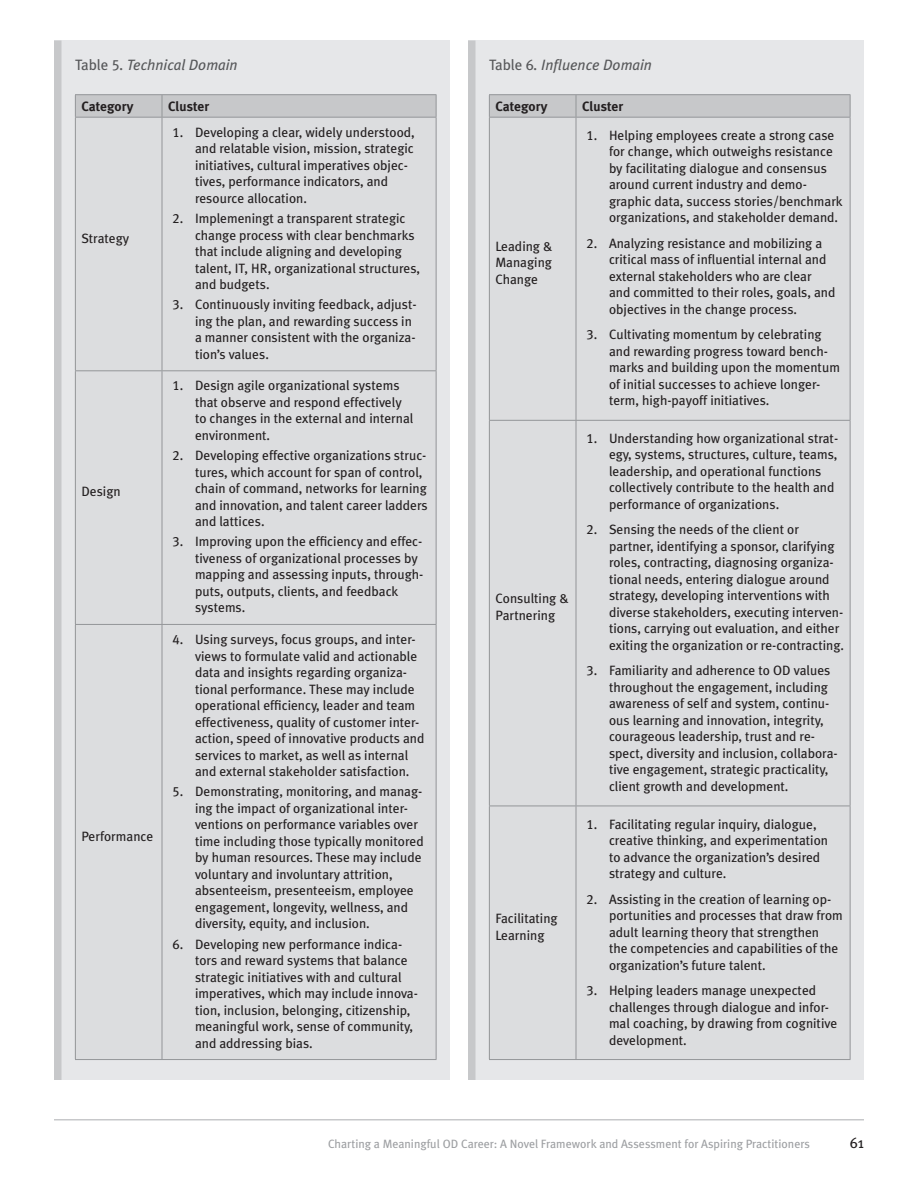
<style>
.page{position:relative;width:918px;height:1188px;background:#fff}
.page>*{position:absolute;margin:0;border:0;box-sizing:border-box;transform-origin:0 0}
.Table_title{font:italic 15px "Meta Plus";color:#57585a}
.t1{font:15px "Meta Plus";color:#231f20}
.Figure_text{font:13.5px/16.5px "Meta Plus";color:#231f20}
.Figure_text-2{font:700 13.5px "Meta Plus";color:#231f20}
.Footer__odd{font:12px "Meta Plus";color:#9d9fa2}
.s1{font-style:normal}
.s2{font-family:"Meta Plus Book Caps";font-style:normal}
.s3{font-family:"Meta Plus Book Caps"}
</style>
<div class="page">
<hr style="left:54px;top:1119px;width:810px;height:1px;background:#c7c8ca">
<div style="left:54px;top:40px;width:396px;height:1040px;background:#e6e7e9"></div>
<div style="left:76px;top:118px;width:360px;height:941px;background:#dcdddf"></div>
<hr style="left:75px;top:94px;width:87px;height:1px;background:#939598">
<hr style="left:162px;top:94px;width:274px;height:1px;background:#939598">
<svg style="left:75px;top:95px;width:362px;height:22px;background:#c5c6c8"></svg>
<hr style="left:75px;top:117px;width:87px;height:1px;background:#939598">
<hr style="left:75px;top:118px;width:1px;height:252px;background:#939598">
<hr style="left:162px;top:117px;width:274px;height:1px;background:#939598">
<hr style="left:162px;top:118px;width:1px;height:252px;background:#939598">
<hr style="left:436px;top:118px;width:1px;height:252px;background:#939598">
<hr style="left:75px;top:370px;width:87px;height:1px;background:#939598">
<hr style="left:75px;top:371px;width:1px;height:253px;background:#939598">
<hr style="left:162px;top:370px;width:274px;height:1px;background:#939598">
<hr style="left:162px;top:371px;width:1px;height:253px;background:#939598">
<hr style="left:436px;top:371px;width:1px;height:253px;background:#939598">
<hr style="left:75px;top:624px;width:87px;height:1px;background:#939598">
<hr style="left:75px;top:625px;width:1px;height:434px;background:#939598">
<hr style="left:162px;top:624px;width:274px;height:1px;background:#939598">
<hr style="left:162px;top:625px;width:1px;height:434px;background:#939598">
<hr style="left:436px;top:625px;width:1px;height:434px;background:#939598">
<hr style="left:75px;top:1059px;width:87px;height:1px;background:#939598">
<hr style="left:162px;top:1059px;width:274px;height:1px;background:#939598">
<div style="left:54px;top:40px;width:8px;height:1040px;background:#c7c8ca"></div>
<div style="left:468px;top:40px;width:396px;height:1040px;background:#e6e7e9"></div>
<div style="left:490px;top:118px;width:360px;height:941px;background:#dcdddf"></div>
<hr style="left:489px;top:94px;width:87px;height:1px;background:#939598">
<hr style="left:576px;top:94px;width:274px;height:1px;background:#939598">
<svg style="left:489px;top:95px;width:362px;height:22px;background:#c5c6c8"></svg>
<hr style="left:489px;top:117px;width:87px;height:1px;background:#939598">
<hr style="left:489px;top:118px;width:1px;height:302px;background:#939598">
<hr style="left:576px;top:117px;width:274px;height:1px;background:#939598">
<hr style="left:576px;top:118px;width:1px;height:302px;background:#939598">
<hr style="left:850px;top:118px;width:1px;height:302px;background:#939598">
<hr style="left:489px;top:420px;width:87px;height:1px;background:#939598">
<hr style="left:489px;top:421px;width:1px;height:385px;background:#939598">
<hr style="left:576px;top:420px;width:274px;height:1px;background:#939598">
<hr style="left:576px;top:421px;width:1px;height:385px;background:#939598">
<hr style="left:850px;top:421px;width:1px;height:385px;background:#939598">
<hr style="left:489px;top:806px;width:87px;height:1px;background:#939598">
<hr style="left:489px;top:806px;width:1px;height:253px;background:#939598">
<hr style="left:576px;top:806px;width:274px;height:1px;background:#939598">
<hr style="left:576px;top:806px;width:1px;height:253px;background:#939598">
<hr style="left:850px;top:806px;width:1px;height:253px;background:#939598">
<hr style="left:489px;top:1059px;width:87px;height:1px;background:#939598">
<hr style="left:576px;top:1059px;width:274px;height:1px;background:#939598">
<div style="left:468px;top:40px;width:8px;height:1040px;background:#c7c8ca"></div>
<p class="Table_title" style="left:75px;top:56px;width:164px"><span class="s1">Table</span> <span class="s2">5</span>. Technical Domain</p>
<p class="Figure_text-2" style="left:81px;top:99px;width:54px">Category</p>
<p class="Figure_text-2" style="left:168px;top:99px;width:43px">Cluster</p>
<p class="Figure_text" style="left:81px;top:229px;width:49px">Strategy</p>
<p class="Figure_text" style="left:81px;top:483px;width:41px">Design</p>
<p class="Figure_text" style="left:81px;top:827px;width:73px">Performance</p>
<p class="Figure_text" style="left:195px;top:124px;width:221px;text-indent:-22px"><span class="s3">1.</span> Developing a clear, widely understood, and relatable vision, mission, strategic initiatives, cultural imperatives objec&shy;tives, performance indicators, and resource allocation.</p>
<p class="Figure_text" style="left:195px;top:210px;width:227px;text-indent:-22px"><span class="s3">2.</span> Implemeningt a transparent strategic change process with clear benchmarks that include aligning and developing talent, IT, HR, organizational structures, and budgets.</p>
<p class="Figure_text" style="left:195px;top:296px;width:223px;text-indent:-22px"><span class="s3">3.</span> Continuously inviting feedback, adjust&shy;ing the plan, and rewarding success in a manner consistent with the organiza&shy;tion’s values.</p>
<p class="Figure_text" style="left:195px;top:377px;width:220px;text-indent:-22px"><span class="s3">1.</span> Design agile organizational systems that observe and respond effectively to changes in the external and internal environment.</p>
<p class="Figure_text" style="left:195px;top:447px;width:234px;text-indent:-22px"><span class="s3">2.</span> Developing effective organizations struc&shy;tures, which account for span of control, chain of command, networks for learning and innovation, and talent career ladders and lattices.</p>
<p class="Figure_text" style="left:195px;top:533px;width:230px;text-indent:-22px"><span class="s3">3.</span> Improving upon the efficiency and effec&shy;tiveness of organizational processes by mapping and assessing inputs, through&shy;puts, outputs, clients, and feedback systems.</p>
<p class="Figure_text" style="left:195px;top:631px;width:231px;text-indent:-22px"><span class="s3">4.</span> Using surveys, focus groups, and inter&shy;views to formulate valid and actionable data and insights regarding organiza&shy;tional performance. These may include operational efficiency, leader and team effectiveness, quality of customer inter&shy;action, speed of innovative products and services to market, as well as internal and external stakeholder satisfaction.</p>
<p class="Figure_text" style="left:195px;top:783px;width:230px;text-indent:-22px"><span class="s3">5.</span> Demonstrating, monitoring, and manag&shy;ing the impact of organizational inter&shy;ventions on performance variables over time including those typically monitored by human resources. These may include voluntary and involuntary attrition, absenteeism, presenteeism, employee engagement, longevity, wellness, and diversity, equity, and inclusion.</p>
<p class="Figure_text" style="left:195px;top:935px;width:225px;text-indent:-22px"><span class="s3">6.</span> Developing new performance indica&shy;tors and reward systems that balance strategic initiatives with and cultural imperatives, which may include innova&shy;tion, inclusion, belonging, citizenship, meaningful work, sense of community, and addressing bias.</p>
<p class="Table_title" style="left:489px;top:56px;width:165px"><span class="s1">Table</span> <span class="s2">6</span>. Influence Domain</p>
<p class="Figure_text-2" style="left:495px;top:99px;width:54px">Category</p>
<p class="Figure_text-2" style="left:582px;top:99px;width:43px">Cluster</p>
<p class="Figure_text" style="left:495px;top:238px;width:59px;text-align:justify">Leading &amp; Managing Change</p>
<p class="Figure_text" style="left:495px;top:590px;width:75px">Consulting &amp;<br>Partnering</p>
<p class="Figure_text" style="left:495px;top:910px;width:64px">Facilitating<br>Learning</p>
<p class="Figure_text" style="left:609px;top:127px;width:235px;text-indent:-22px"><span class="s3">1.</span> Helping employees create a strong case for change, which outweighs resistance by facilitating dialogue and consensus around current industry and demo&shy;graphic data, success stories/benchmark organizations, and stakeholder demand.</p>
<p class="Figure_text" style="left:609px;top:235px;width:228px;text-indent:-22px"><span class="s3">2.</span> Analyzing resistance and mobilizing a critical mass of influential internal and external stakeholders who are clear and committed to their roles, goals, and objectives in the change process.</p>
<p class="Figure_text" style="left:609px;top:326px;width:232px;text-indent:-22px"><span class="s3">3.</span> Cultivating momentum by celebrating and rewarding progress toward bench&shy;marks and building upon the momentum of initial successes to achieve longer&shy;term, high-payoff initiatives.</p>
<p class="Figure_text" style="left:609px;top:430px;width:231px;text-indent:-22px"><span class="s3">1.</span> Understanding how organizational strat&shy;egy, systems, structures, culture, teams, leadership, and operational functions collectively contribute to the health and performance of organizations.</p>
<p class="Figure_text" style="left:609px;top:521px;width:237px;text-indent:-22px"><span class="s3">2.</span> Sensing the needs of the client or partner, identifying a sponsor, clarifying roles, contracting, diagnosing organiza&shy;tional needs, entering dialogue around strategy, developing interventions with diverse stakeholders, executing interven&shy;tions, carrying out evaluation, and either exiting the organization or re-contracting.</p>
<p class="Figure_text" style="left:609px;top:662px;width:230px;text-indent:-22px"><span class="s3">3.</span> Familiarity and adherence to OD values throughout the engagement, including awareness of self and system, continu&shy;ous learning and innovation, integrity, courageous leadership, trust and re&shy;spect, diversity and inclusion, collabora&shy;tive engagement, strategic practicality, client growth and development.</p>
<p class="Figure_text" style="left:609px;top:815px;width:221px;text-indent:-22px"><span class="s3">1.</span> Facilitating regular inquiry, dialogue, creative thinking, and experimentation to advance the organization’s desired strategy and culture.</p>
<p class="Figure_text" style="left:609px;top:890px;width:235px;text-indent:-22px"><span class="s3">2.</span> Assisting in the creation of learning op&shy;portunities and processes that draw from adult learning theory that strengthen<br>the competencies and capabilities of the organization’s future talent.</p>
<p class="Figure_text" style="left:609px;top:982px;width:230px;text-indent:-22px"><span class="s3">3.</span> Helping leaders manage unexpected challenges through dialogue and infor&shy;mal coaching, by drawing from cognitive development.</p>
<p class="Footer__odd" style="left:328px;top:1136px;width:483px">Charting a Meaningful OD Career: A Novel Framework and Assessment for Aspiring Practitioners</p>
<p class="t1" style="left:850px;top:1134px;width:16px">61</p>
</div>
